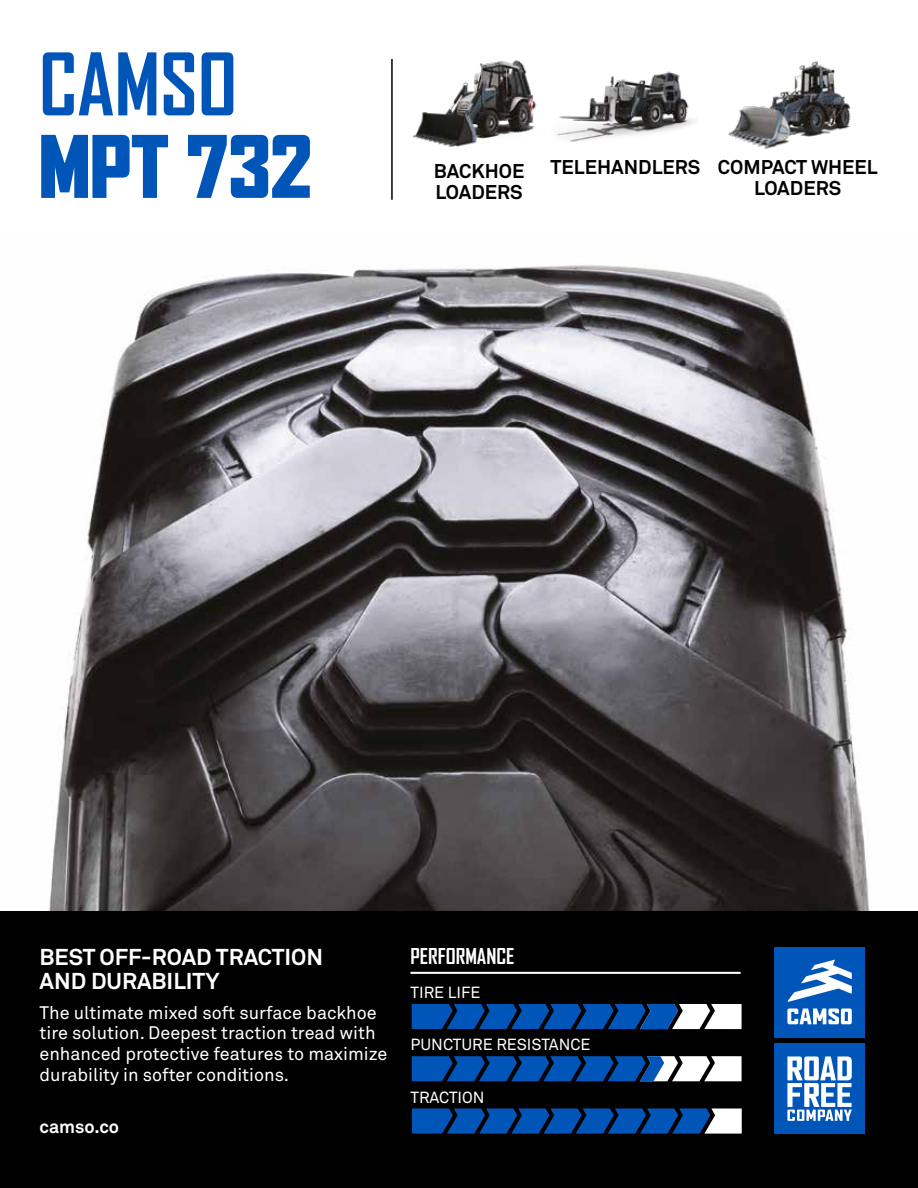
<style>
.page{position:relative;width:918px;height:1188px;background:#fff}
.page>*{position:absolute;margin:0;border:0;box-sizing:border-box;transform-origin:0 0}
.t1{font:900 82.5px "Agency FB";color:#0055b8}
.t2{font:700 82.5px "Agency FB";color:#0055b8}
.t3{font:700 22.65px/24.3px "Akkurat Office";color:#fff}
.t4{font:700 21px "Agency FB";color:#fff}
.t5{font:700 19.65px/21.1px "Akkurat Office";color:#000}
.t6{font:18px/20.7px "Akkurat Office";color:#fff}
.t7{font:700 18px "Akkurat Office";color:#fff}
.t8{font:15.9px "Akkurat Office";color:#fff}
</style>
<div class="page">
<img style="left:48px;top:265px;width:822px;height:646px">
<div style="left:0;top:911px;width:918px;height:277px;background:#000"></div>
<hr style="left:410px;top:972px;width:331px;height:2px;background:#fff">
<svg style="left:412px;top:1108px;width:330px;height:26px;background:#1656a0"></svg>
<svg style="left:412px;top:1004px;width:330px;height:25px;background:#2d68ac"></svg>
<div style="left:775px;top:947px;width:90px;height:90px;background:#0055b8"></div>
<svg style="left:787px;top:1008px;width:65px;height:16px"></svg>
<svg style="left:788px;top:960px;width:64px;height:42px"></svg>
<div style="left:775px;top:1044px;width:90px;height:90px;background:#0055b8"></div>
<svg style="left:787px;top:1056px;width:65px;height:65px"></svg>
<img style="left:412px;top:60px;width:125px;height:87px">
<hr style="left:391px;top:59px;width:2px;height:141px;background:#000">
<svg style="left:412px;top:1056px;width:330px;height:25px;background:#376eae"></svg>
<img style="left:557px;top:71px;width:138px;height:71px">
<img style="left:728px;top:61px;width:123px;height:88px">
<h1 class="t2" style="left:39px;top:36px;width:200px">CAMSO</h1>
<h1 class="t1" style="left:39px;top:119px;width:274px">MPT 732</h1>
<p class="t5" style="left:434px;top:160px;width:92px">BACKHOE<br>LOADERS</p>
<p class="t5" style="left:754px;top:157px;width:125px;text-indent:-204px">TELEHANDLERS COMPACT WHEEL<br>LOADERS</p>
<p class="t3" style="left:40px;top:945px;width:285px">BEST OFF-ROAD TRACTION<br>AND DURABILITY</p>
<p class="t6" style="left:40px;top:1002px;width:350px">The ultimate mixed soft surface backhoe tire solution. Deepest traction tread with enhanced protective features to maximize durability in softer conditions.</p>
<p class="t7" style="left:40px;top:1115px;width:81px">camso.co</p>
<p class="t4" style="left:410px;top:943px;width:105px">PERFORMANCE</p>
<p class="t8" style="left:410px;top:983px;width:72px">TIRE LIFE</p>
<p class="t8" style="left:410px;top:1035px;width:182px">PUNCTURE RESISTANCE</p>
<p class="t8" style="left:410px;top:1088px;width:76px">TRACTION</p>
</div>
